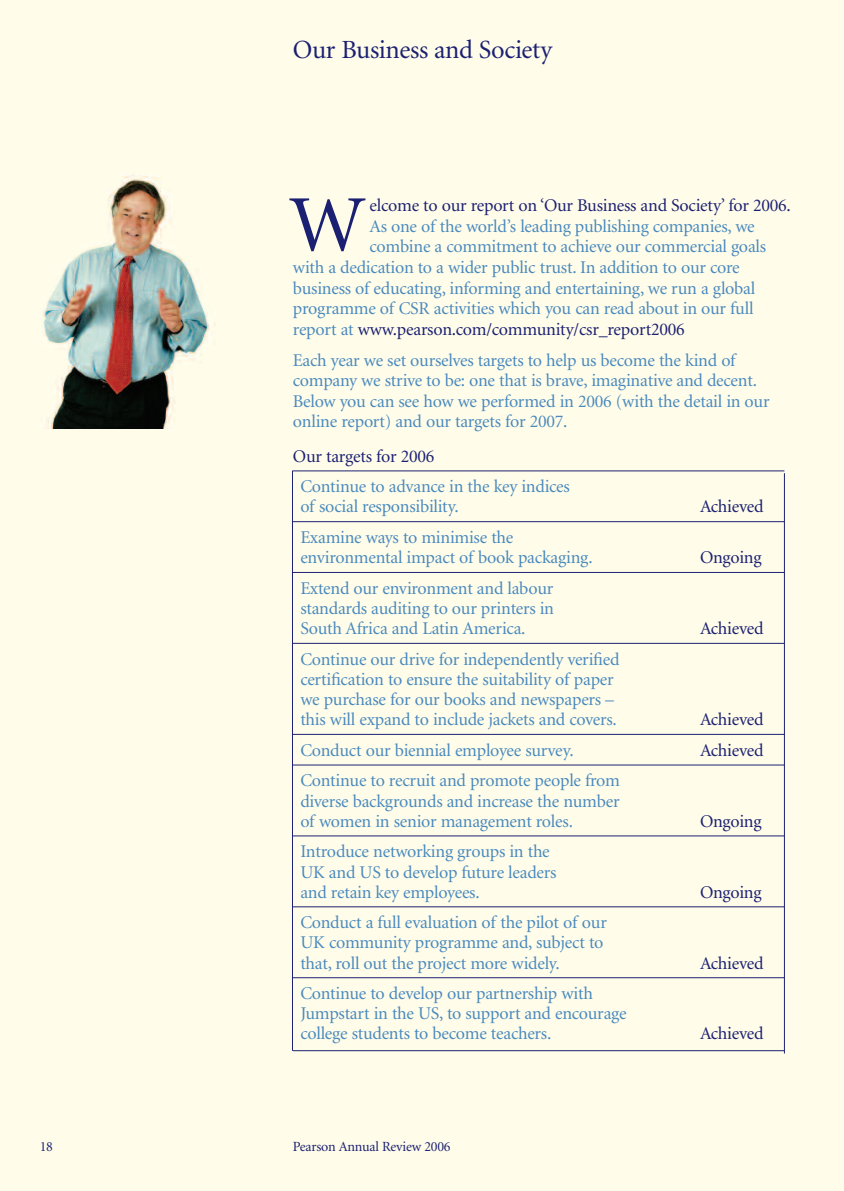
<style>
.page{position:relative;width:844px;height:1191px;background:#fff}
.page>*{position:absolute;margin:0;border:0;box-sizing:border-box;transform-origin:0 0}
.t1{font:80.5px "Minion";color:#1c2072}
.t2{font:26.25px "Minion";letter-spacing:-.015em;color:#1c2072}
.t3{font:17.85px/20.1px "Minion";letter-spacing:-.015em;color:#4a89be}
.t4{font:17.85px "Minion";letter-spacing:-.015em;color:#1c2072}
.t5{font:14px "Minion";letter-spacing:-.015em;color:#1c2072}
.s1{color:#4a89be}
</style>
<div class="page">
<div style="left:0;top:0;width:843px;height:1191px;background:#fffde9"></div>
<img style="left:43px;top:175px;width:172px;height:253px">
<hr style="left:293px;top:470px;width:491px;height:1px;background:#1c2072">
<hr style="left:293px;top:521px;width:491px;height:1px;background:#1c2072">
<hr style="left:293px;top:572px;width:491px;height:1px;background:#1c2072">
<hr style="left:293px;top:643px;width:491px;height:1px;background:#1c2072">
<hr style="left:293px;top:734px;width:491px;height:1px;background:#1c2072">
<hr style="left:293px;top:764px;width:491px;height:1px;background:#1c2072">
<hr style="left:293px;top:835px;width:491px;height:1px;background:#1c2072">
<hr style="left:293px;top:906px;width:491px;height:1px;background:#1c2072">
<hr style="left:293px;top:977px;width:491px;height:1px;background:#1c2072">
<hr style="left:293px;top:1050px;width:491px;height:1px;background:#1c2072">
<hr style="left:783px;top:473px;width:1px;height:580px;background:#1c2072">
<hr style="left:292px;top:470px;width:1px;height:580px;background:#1c2072">
<h2 class="t2" style="left:293px;top:40px;width:261px">Our Business and Society</h2>
<p class="t4" style="left:369px;top:198px;width:422px">elcome to our report on ‘Our Business and Society’ for 2006.</p>
<p class="t3" style="left:369px;top:217px;width:386px">As one of the world’s leading publishing companies, we</p>
<p class="t3" style="left:369px;top:238px;width:398px">combine a commitment to achieve our commercial goals</p>
<p class="t3" style="left:293px;top:259px;width:448px">with a dedication to a wider public trust. In addition to our core</p>
<p class="t3" style="left:293px;top:279px;width:464px">business of educating, informing and entertaining, we run a global</p>
<p class="t3" style="left:293px;top:300px;width:462px">programme of CSR activities which you can read about in our full</p>
<p class="t4" style="left:293px;top:322px;width:393px"><span class="s1">report at</span> www.pearson.com/community/csr_report2006</p>
<p class="t3" style="left:293px;top:351px;width:478px;line-height:20.7px">Each year we set ourselves targets to help us become the kind of company we strive to be: one that is brave, imaginative and decent.<br>Below you can see how we performed in 2006 (with the detail in our online report) and our targets for 2007.</p>
<h1 class="t1" style="left:289px;top:194px;width:77px">W</h1>
<p class="t4" style="left:293px;top:449px;width:143px">Our targets for 2006</p>
<p class="t3" style="left:300px;top:478px;width:271px">Continue to advance in the key indices of social responsibility.</p>
<p class="t3" style="left:300px;top:529px;width:294px">Examine ways to minimise the environmental impact of book packaging.</p>
<p class="t3" style="left:300px;top:579px;width:255px;text-align:justify">Extend our environment and labour standards auditing to our printers in South Africa and Latin America.</p>
<p class="t3" style="left:300px;top:650px;width:321px">Continue our drive for independently verified certification to ensure the suitability of paper we purchase for our books and newspapers – this will expand to include jackets and covers.</p>
<p class="t4" style="left:699px;top:500px;width:65px">Achieved</p>
<p class="t4" style="left:699px;top:550px;width:63px">Ongoing</p>
<p class="t4" style="left:699px;top:621px;width:65px">Achieved</p>
<p class="t4" style="left:699px;top:712px;width:65px">Achieved</p>
<p class="t3" style="left:300px;top:741px;width:275px">Conduct our biennial employee survey.</p>
<p class="t4" style="left:699px;top:743px;width:65px">Achieved</p>
<p class="t3" style="left:300px;top:772px;width:321px;text-align:justify">Continue to recruit and promote people from diverse backgrounds and increase the number of women in senior management roles.</p>
<p class="t4" style="left:699px;top:814px;width:63px">Ongoing</p>
<p class="t3" style="left:300px;top:843px;width:257px">Introduce networking groups in the<br>UK and US to develop future leaders and retain key employees.</p>
<p class="t3" style="left:300px;top:914px;width:308px">Conduct a full evaluation of the pilot of our<br>UK community programme and, subject to that, roll out the project more widely.</p>
<p class="t3" style="left:300px;top:984px;width:328px">Continue to develop our partnership with<br>Jumpstart in the US, to support and encourage college students to become teachers.</p>
<p class="t5" style="left:40px;top:1141px;width:15px">18</p>
<p class="t5" style="left:293px;top:1141px;width:159px">Pearson Annual Review 2006</p>
<p class="t4" style="left:699px;top:885px;width:63px">Ongoing</p>
<p class="t4" style="left:699px;top:956px;width:65px">Achieved</p>
<p class="t4" style="left:699px;top:1026px;width:65px">Achieved</p>
</div>
